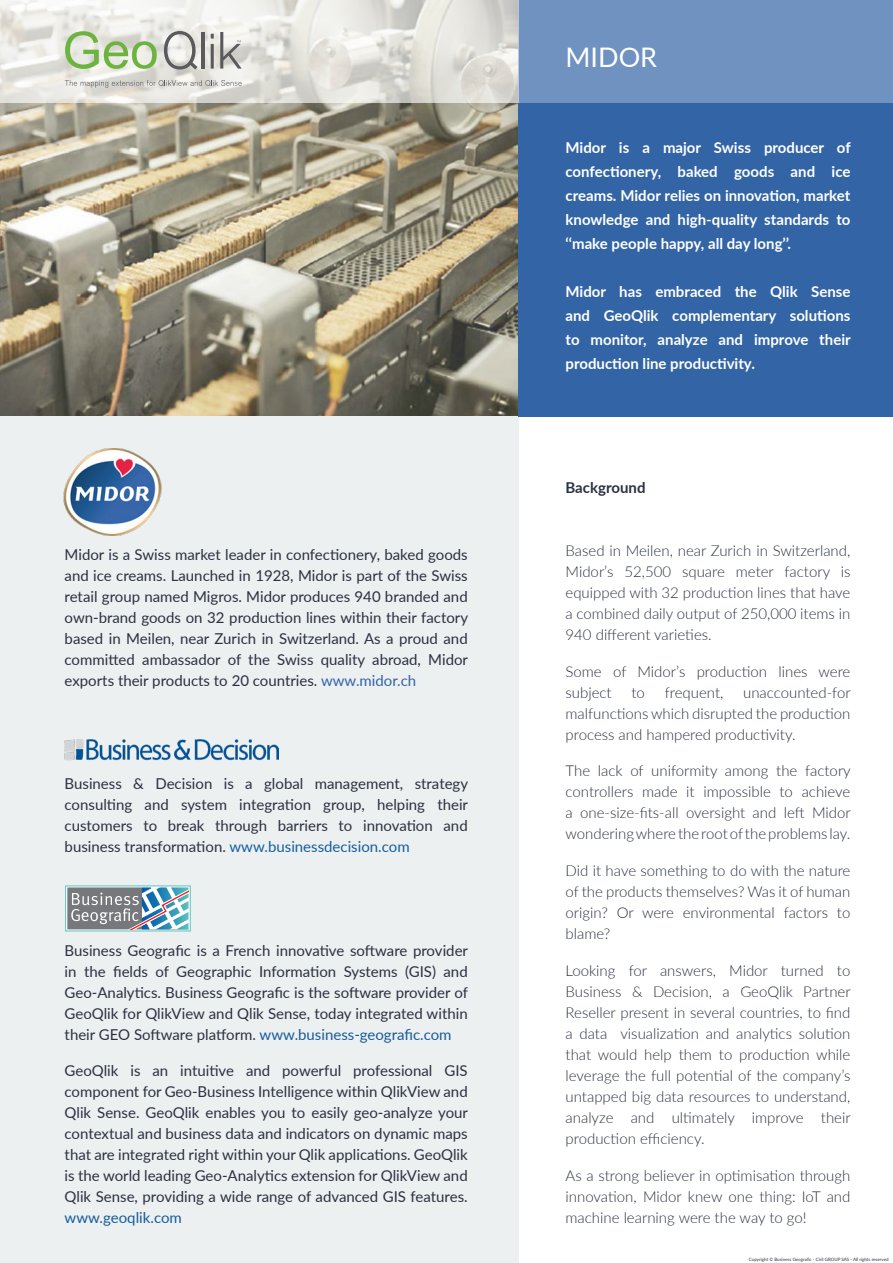
<style>
.page{position:relative;width:893px;height:1263px;background:#fff}
.page>*{position:absolute;margin:0;border:0;box-sizing:border-box;transform-origin:0 0}
.t1{font:27px "Lato";color:#fff}
.t2{font:15px/21px "Lato";color:#2b3140;text-align:justify}
.t3{font:300 15px/21px "Lato";color:#2b3140;text-align:justify}
.t4{font:700 15px/24px "Lato";color:#fff;text-align:justify}
.t5{font:700 15px "Lato";color:#2b3140}
.t6{font:4.5px "Lato";color:#2b3140}
.s1{color:#3264a6}
.s2{color:#175d9e}
.s3{color:#165b9a}
</style>
<div class="page">
<img style="left:0;top:102px;width:519px;height:315px">
<div style="left:0;top:417px;width:519px;height:846px;background:#ecf0f1"></div>
<div style="left:519px;top:0;width:374px;height:417px;background:#3264a6"></div>
<svg style="left:0;top:0;width:519px;height:102px"></svg>
<svg style="left:65px;top:31px;width:92px;height:38px;background:#bfd5ac"></svg>
<svg style="left:164px;top:31px;width:33px;height:39px"></svg>
<hr style="left:201px;top:32px;width:3px;height:37px;background:#5a5a5d">
<hr style="left:211px;top:44px;width:3px;height:25px;background:#5a5a5d">
<svg style="left:211px;top:34px;width:3px;height:5px"></svg>
<svg style="left:65px;top:80px;width:177px;height:8px"></svg>
<svg style="left:220px;top:32px;width:22px;height:37px"></svg>
<img style="left:63px;top:448px;width:99px;height:87px">
<svg style="left:65px;top:885px;width:126px;height:46px;background:#91a5ae"></svg>
<img style="left:65px;top:739px;width:214px;height:21px">
<div style="left:519px;top:0;width:374px;height:102px;background:#6f92c0"></div>
<p class="t2" style="left:65px;top:543px;width:405px">Midor is a Swiss market leader in confectionery, baked goods and ice creams. Launched in 1928, Midor is part of the Swiss retail group named Migros. Midor produces 940 branded and own-brand goods on 32 production lines within their factory based in Meilen, near Zurich in Switzerland. As a proud and committed ambassador of the Swiss quality abroad, Midor exports their products to 20 countries. <span class="s1">www.midor.ch</span></p>
<p class="t2" style="left:65px;top:772px;width:405px">Business &amp; Decision is a global management, strategy consulting and system integration group, helping their customers to break through barriers to innovation and business transformation. <span class="s2">www.businessdecision.com</span></p>
<p class="t2" style="left:65px;top:939px;width:405px">Business Geografic is a French innovative software provider in the fields of Geographic Information Systems (GIS) and Geo-Analytics. Business Geografic is the software provider of GeoQlik for QlikView and Qlik Sense, today integrated within their GEO Software platform. <span class="s3">www.business-geografic.com</span></p>
<p class="t2" style="left:65px;top:1059px;width:405px">GeoQlik is an intuitive and powerful professional GIS component for Geo-Business Intelligence within QlikView and Qlik Sense. GeoQlik enables you to easily geo-analyze your contextual and business data and indicators on dynamic maps that are integrated right within your Qlik applications. GeoQlik is the world leading Geo-Analytics extension for QlikView and Qlik Sense, providing a wide range of advanced GIS features. <span class="s3">www.geoqlik.com</span></p>
<p class="t1" style="left:566px;top:38px;width:93px">MIDOR</p>
<p class="t4" style="left:566px;top:135px;width:287px">Midor is a major Swiss producer of confectionery, baked goods and ice creams. Midor relies on innovation, market knowledge and high-quality standards to ‘‘make people happy, all day long’’.</p>
<p class="t4" style="left:566px;top:279px;width:287px">Midor has embraced the Qlik Sense and GeoQlik complementary solutions to monitor, analyze and improve their production line productivity.</p>
<p class="t5" style="left:566px;top:476px;width:81px">Background</p>
<p class="t3" style="left:566px;top:539px;width:286px">Based in Meilen, near Zurich in Switzerland, Midor’s 52,500 square meter factory is equipped with 32 production lines that have a combined daily output of 250,000 items in 940 different varieties.</p>
<p class="t3" style="left:566px;top:660px;width:286px">Some of Midor’s production lines were subject</p>
<p class="t3" style="left:566px;top:681px;width:287px;text-indent:178px">unaccounted-for malfunctions which disrupted the production process and hampered productivity.</p>
<p class="t3" style="left:566px;top:760px;width:287px">The lack of uniformity among the factory controllers made it impossible to achieve a one-size-fits-all oversight and left Midor wondering where the root of the problems lay.</p>
<p class="t3" style="left:566px;top:860px;width:286px">Did it have something to do with the nature of the products themselves? Was it of human origin? Or were environmental factors to blame?</p>
<p class="t3" style="left:566px;top:959px;width:287px">Looking for answers, Midor turned to Business &amp; Decision, a GeoQlik Partner Reseller present in several countries, to find a data visualization and analytics solution that would help them to production while leverage the full potential of the company’s untapped big data resources to understand, analyze and ultimately improve their production efficiency.</p>
<p class="t3" style="left:566px;top:1164px;width:286px">As a strong believer in optimisation through innovation, Midor knew one thing: IoT and machine learning were the way to go!</p>
<p class="t3" style="left:631px;top:681px;width:15px">to</p>
<p class="t3" style="left:665px;top:681px;width:60px">frequent,</p>
<p class="t6" style="left:749px;top:1255px;width:141px">Copyright © Business Geografic - Ciril GROUP SAS - All rights reserved</p>
</div>
